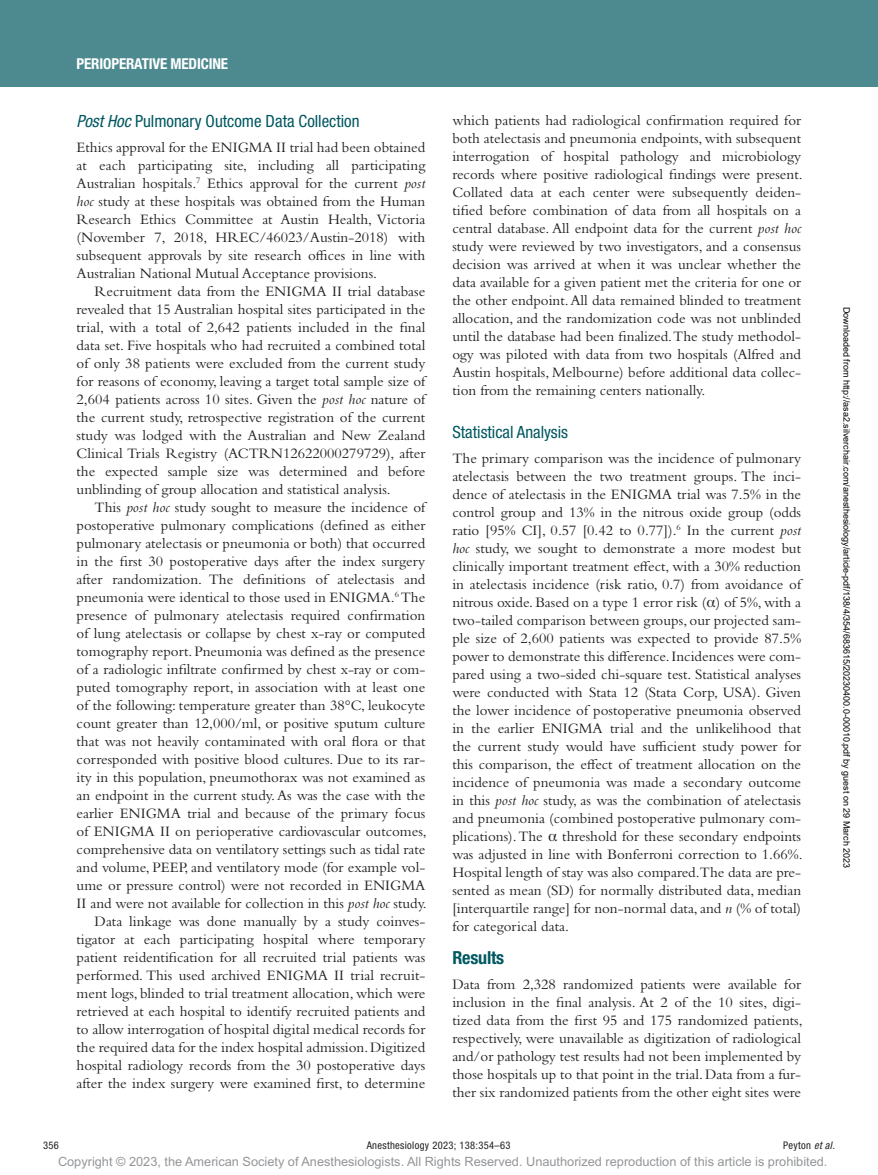
<style>
.page{position:relative;width:878px;height:1175px;background:#fff}
.page>*{position:absolute;margin:0;border:0;box-sizing:border-box;transform-origin:0 0}
.t1{font:700 condensed 18px "Helvetica Neue LT Std";color:#005861}
.t2{font:condensed 16.8px "Helvetica Neue LT Std";color:#005861}
.t3{font:15px/18px "Bembo Std";color:#231f20;text-align:justify}
.t4{font:700 condensed 15px "Helvetica Neue LT Std";letter-spacing:-.01em;color:#fff}
.t5{font:12.75px "Arial MT Std";color:#939598}
.t6{font:condensed 10.5px "Helvetica Neue LT Std";letter-spacing:.03em;color:#231f20}
.t7{font:9px "Arial";color:#000}
.s1{font-style:italic}
.s2{font-family:"Gandhari Unicode"}
</style>
<div class="page">
<div style="left:0;top:0;width:878px;height:86px;background:#4d8a90"></div>
<p class="t4" style="left:77px;top:54px;width:153px">PERIOPERATIVE MEDICINE</p>
<p class="t2" style="left:77px;top:111px;width:284px"><span class="s1">Post Hoc</span> Pulmonary Outcome Data Collection</p>
<p class="t3" style="left:77px;top:138px;width:350px">Ethics approval for the ENIGMA II trial had been obtained at each participating site, including all participating Australian hospitals.<sup>7</sup> Ethics approval for the current <span class="s1">post hoc</span> study at these hospitals was obtained from the Human Research Ethics Committee at Austin Health, Victoria (November 7, 2018, HREC/46023/Austin-2018) with subsequent approvals by site research offices in line with Australian National Mutual Acceptance provisions.</p>
<p class="t3" style="left:77px;top:282px;width:350px;text-indent:18px">Recruitment data from the ENIGMA II trial database revealed that 15 Australian hospital sites participated in the trial, with a total of 2,642 patients included in the final data set. Five hospitals who had recruited a combined total of only 38 patients were excluded from the current study for reasons of economy, leaving a target total sample size of 2,604 patients across 10 sites. Given the <span class="s1">post hoc</span> nature of the current study, retrospective registration of the current study was lodged with the Australian and New Zealand Clinical Trials Registry (ACTRN12622000279729), after the expected sample size was determined and before unblinding of group allocation and statistical analysis.</p>
<p class="t3" style="left:77px;top:498px;width:352px;text-align:right">This <span class="s1">post hoc</span> study sought to measure the incidence of postoperative pulmonary complications (defined as either pulmonary atelectasis or pneumonia or both) that occurred in the first 30 postoperative days after the index surgery after randomization. The definitions of atelectasis and pneumonia were identical to those used in ENIGMA.<sup>6</sup> The presence of pulmonary atelectasis required confirmation of lung atelectasis or collapse by chest x-ray or computed tomography report. Pneumonia was defined as the presence of a radiologic infiltrate confirmed by chest x-ray or com&shy;puted tomography report, in association with at least one of the following: temperature greater than 38°C, leukocyte count greater than 12,000/ml, or positive sputum culture that was not heavily contaminated with oral flora or that corresponded with positive blood cultures. Due to its rar&shy;ity in this population, pneumothorax was not examined as an endpoint in the current study. As was the case with the earlier ENIGMA trial and because of the primary focus of ENIGMA II on perioperative cardiovascular outcomes, comprehensive data on ventilatory settings such as tidal rate and volume, PEEP, and ventilatory mode (for example vol&shy;ume or pressure control) were not recorded in ENIGMA II and were not available for collection in this <span class="s1">post hoc</span> study.<br>Data linkage was done manually by a study coinves&shy;tigator at each participating hospital where temporary patient reidentification for all recruited trial patients was performed. This used archived ENIGMA II trial recruit&shy;ment logs, blinded to trial treatment allocation, which were retrieved at each hospital to identify recruited patients and to allow interrogation of hospital digital medical records for the required data for the index hospital admission. Digitized hospital radiology records from the 30 postoperative days after the index surgery were examined first, to determine</p>
<p class="t3" style="left:452px;top:111px;width:352px">which patients had radiological confirmation required for both atelectasis and pneumonia endpoints, with subsequent interrogation of hospital pathology and microbiology records where positive radiological findings were present.<br>Collated data at each center were subsequently deiden&shy;tified before combination of data from all hospitals on a central database. All endpoint data for the current <span class="s1">post hoc </span>study were reviewed by two investigators, and a consensus decision was arrived at when it was unclear whether the data available for a given patient met the criteria for one or the other endpoint. All data remained blinded to treatment allocation, and the randomization code was not unblinded until the database had been finalized. The study methodol&shy;ogy was piloted with data from two hospitals (Alfred and Austin hospitals, Melbourne) before additional data collec&shy;tion from the remaining centers nationally.</p>
<p class="t2" style="left:452px;top:422px;width:117px">Statistical Analysis</p>
<p class="t3" style="left:452px;top:448px;width:352px">The primary comparison was the incidence of pulmonary atelectasis between the two treatment groups. The inci&shy;dence of atelectasis in the ENIGMA trial was 7.5% in the control group and 13% in the nitrous oxide group (odds ratio [95% CI], 0.57 [0.42 to 0.77]).<sup>6</sup> In the current <span class="s1">post hoc</span> study, we sought to demonstrate a more modest but clinically important treatment effect, with a 30% reduction in atelectasis incidence (risk ratio, 0.7) from avoidance of nitrous oxide. Based on a type 1 error risk (<span class="s2">α</span>) of 5%, with a two-tailed comparison between groups, our projected sam&shy;ple size of 2,600 patients was expected to provide 87.5% power to demonstrate this difference. Incidences were com&shy;pared using a two-sided chi-square test. Statistical analyses were conducted with Stata 12 (Stata Corp, USA). Given the lower incidence of postoperative pneumonia observed in the earlier ENIGMA trial and the unlikelihood that the current study would have sufficient study power for this comparison, the effect of treatment allocation on the incidence of pneumonia was made a secondary outcome in this <span class="s1">post hoc</span> study, as was the combination of atelectasis and pneumonia (combined postoperative pulmonary com&shy;plications). The <span class="s2">α</span> threshold for these secondary endpoints was adjusted in line with Bonferroni correction to 1.66%.<br>Hospital length of stay was also compared.The data are pre&shy;sented as mean (SD) for normally distributed data, median [interquartile range] for non-normal data, and <span class="s1">n</span> (% of total) for categorical data.</p>
<p class="t1" style="left:452px;top:946px;width:53px">RESULTS</p>
<p class="t3" style="left:452px;top:974px;width:352px">Data from 2,328 randomized patients were available for inclusion in the final analysis. At 2 of the 10 sites, digi&shy;tized data from the first 95 and 175 randomized patients, respectively, were unavailable as digitization of radiological and/or pathology test results had not been implemented by those hospitals up to that point in the trial. Data from a fur&shy;ther six randomized patients from the other eight sites were</p>
<p class="t7" style="left:850px;top:306px;width:563px;rotate:90deg">Downloaded from http://asa2.silverchair.com/anesthesiology/article-pdf/138/4/354/683615/20230400.0-00010.pdf by guest on 29 March 2023</p>
<p class="t6" style="left:43px;top:1139px;width:17px">356</p>
<p class="t6" style="left:367px;top:1139px;width:145px">Anesthesiology 2023; 138:354–63</p>
<p class="t6" style="left:783px;top:1139px;width:53px">Peyton <span class="s1">et al.</span></p>
<p class="t5" style="left:58px;top:1154px;width:771px">Copyright © 2023, the American Society of Anesthesiologists. All Rights Reserved. Unauthorized reproduction of this article is prohibited.</p>
</div>
